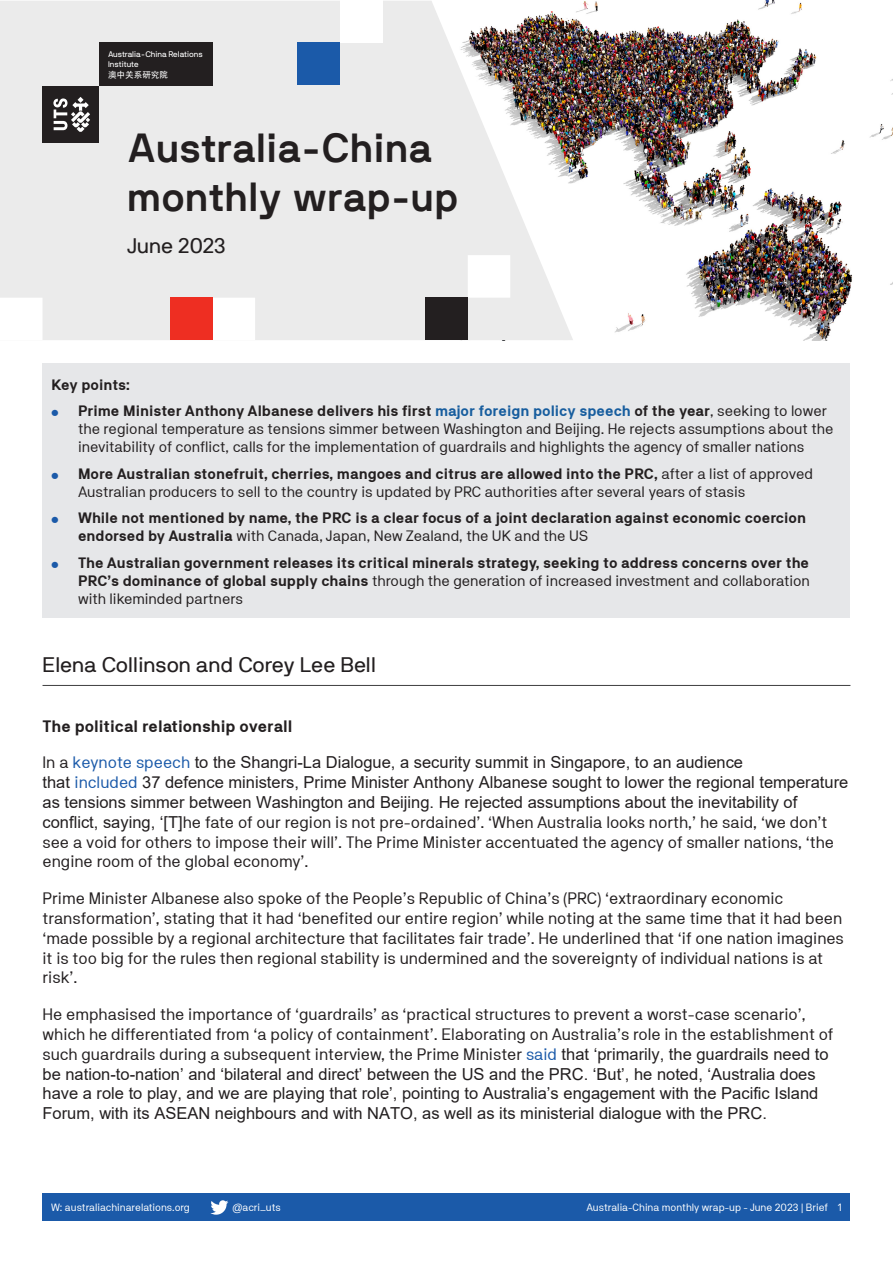
<style>
.page{position:relative;width:893px;height:1263px;background:#fff}
.page>*{position:absolute;margin:0;border:0;box-sizing:border-box;transform-origin:0 0}
.t1{font:700 40.5px/48.6px "NB International Pro";color:#231f20}
.Body_Copy_copy{font:21px "NB International Pro";color:#231f20}
.Body_Copy{font:16.5px/19.8px "Arial";color:#231f20}
.Body_Copy-2{font:16.5px/19.8px "NB Akademie Std";color:#231f20}
.Body_Copy-3{font:700 16.5px "NB Akademie Std";color:#231f20}
.t2{font:15px/18px "NB Akademie Std";color:#231f20}
.Body_Copy-4{font:700 15px/18px "NB Akademie Std";color:#231f20}
.t3{font:10.5px "NB Akademie Std";color:#fff}
.t4{font:8.55px "Adobe Heiti Std Regular G Bpc EUC H";color:#fff}
.t5{font:8.1px/9.8px "NB International Pro";color:#fff}
.s1{font-size:12px;color:#1b5aa9}
.s2{font-weight:700}
.s3{font-weight:700;color:#175d9e}
.s4{font-weight:400;font-size:12px;color:#1b5aa9}
.s5{font-weight:400}
.s6{font-family:"NB Akademie Std"}
.s7{font-family:"NB Akademie Std";color:#1b5aa9}
</style>
<div class="page">
<div style="left:43px;top:1193px;width:807px;height:27px;background:#1b5aa9"></div>
<svg style="left:210px;top:1200px;width:18px;height:15px"></svg>
<div style="left:43px;top:364px;width:807px;height:254px;background:#e6e7e9"></div>
<img style="left:573px;top:1px;width:320px;height:339px">
<svg style="left:0;top:1px;width:573px;height:339px;fill:#ebebeb"></svg>
<hr style="left:43px;top:685px;width:807px;height:1px;background:#3e3e3f">
<div style="left:42px;top:86px;width:57px;height:56px;background:#231f20"></div>
<div style="left:99px;top:43px;width:114px;height:43px;background:#231f20"></div>
<svg style="left:53px;top:97px;width:37px;height:35px"></svg>
<div style="left:340px;top:0;width:43px;height:43px;background:#fff"></div>
<div style="left:298px;top:43px;width:42px;height:42px;background:#1b5aa9"></div>
<svg style="left:0;top:255px;width:510px;height:85px"></svg>
<div style="left:170px;top:298px;width:43px;height:42px;background:#ee2e22"></div>
<div style="left:425px;top:298px;width:43px;height:42px;background:#231f20"></div>
<p class="t5" style="left:108px;top:49px;width:96px">Australia-China Relations<br>Institute</p>
<p class="t4" style="left:108px;top:69px;width:62px">澳中关系研究院</p>
<p class="t1" style="left:128px;top:123px;width:333px">Australia-China monthly wrap-up</p>
<p class="Body_Copy_copy" style="left:128px;top:233px;width:100px">June 2023</p>
<p class="Body_Copy-4" style="left:51px;top:375px;width:80px">Key points:</p>
<p class="t2" style="left:78px;top:402px;width:757px;text-indent:-27px"><span class="s1">•</span> <span class="s2">Prime Minister Anthony Albanese delivers his first</span> <span class="s3">major foreign policy speech</span> <span class="s2">of the year</span>, seeking to lower the regional temperature as tensions simmer between Washington and Beijing. He rejects assumptions about the inevitability of conflict, calls for the implementation of guardrails and highlights the agency of smaller nations</p>
<p class="t2" style="left:78px;top:464px;width:736px;text-indent:-27px"><span class="s1">•</span> <span class="s2">More Australian stonefruit, cherries, mangoes and citrus are allowed into the PRC,</span> after a list of approved<br>Australian producers to sell to the country is updated by PRC authorities after several years of stasis</p>
<p class="Body_Copy-4" style="left:78px;top:509px;width:729px;text-indent:-27px"><span class="s4">•</span> While not mentioned by name, the PRC is a clear focus of a joint declaration against economic coercion endorsed by Australia <span class="s5">with Canada, Japan, New Zealand, the UK and the US</span></p>
<p class="Body_Copy-4" style="left:78px;top:553px;width:733px;text-align:justify;text-indent:-27px"><span class="s4">•</span> The Australian government releases its critical minerals strategy, seeking to address concerns over the PRC’s dominance of global supply chains <span class="s5">through the generation of increased investment and collaboration with likeminded partners</span></p>
<p class="Body_Copy_copy" style="left:43px;top:652px;width:335px">Elena Collinson and Corey Lee Bell</p>
<p class="Body_Copy-3" style="left:43px;top:716px;width:251px">The political relationship overall</p>
<p class="Body_Copy" style="left:43px;top:753px;width:807px"><span class="s6">In a</span> <span class="s7">keynote speech</span> to the Shangri-La Dialogue, a security summit in Singapore, to an audience<br>that <span class="s7">included</span> 37 defence ministers, Prime Minister Anthony Albanese sought to lower the regional temperature as tensions simmer between Washington and Beijing. He rejected assumptions about the inevitability of conflict, saying, ‘[T]<span class="s6">he fate of our region is not pre-ordained’. ‘When Australia looks north,’ he said, ‘we don’t see a void for others to impose their will’. The Prime Minister accentuated the agency of smaller nations, ‘the engine room of the global economy’.</span></p>
<p class="Body_Copy-2" style="left:43px;top:888px;width:803px">Prime Minister Albanese also spoke of the People’s Republic of China’s (PRC) ‘extraordinary economic transformation’, stating that it had ‘benefited our entire region’ while noting at the same time that it had been ‘made possible by a regional architecture that facilitates fair trade’. He underlined that ‘if one nation imagines it is too big for the rules then regional stability is undermined and the sovereignty of individual nations is at risk’.</p>
<p class="Body_Copy" style="left:43px;top:1004px;width:792px"><span class="s6">He emphasised the importance of ‘guardrails’ as ‘practical structures to prevent a worst-case scenario’, which he differentiated from ‘a policy of containment’. Elaborating on Australia’s role in the establishment of such guardrails during a subsequent interview, the Prime Minister</span> <span class="s7">said</span> that ‘primarily, the guardrails need to be nation-to-nation’ and ‘bilateral and direct’ between the US and the PRC. ‘But’, he noted, ‘Australia does have a role to play, and we are playing that role’, pointing to Australia’s engagement with the Pacific Island Forum, with its ASEAN neighbours and with NATO, as well as its ministerial dialogue with the PRC.</p>
<p class="t3" style="left:51px;top:1201px;width:140px">W: australiachinarelations.org</p>
<p class="t3" style="left:233px;top:1201px;width:50px">@acri_uts</p>
<p class="t3" style="left:587px;top:1201px;width:257px">Australia-China monthly wrap-up - June 2023 | Brief 1</p>
</div>
